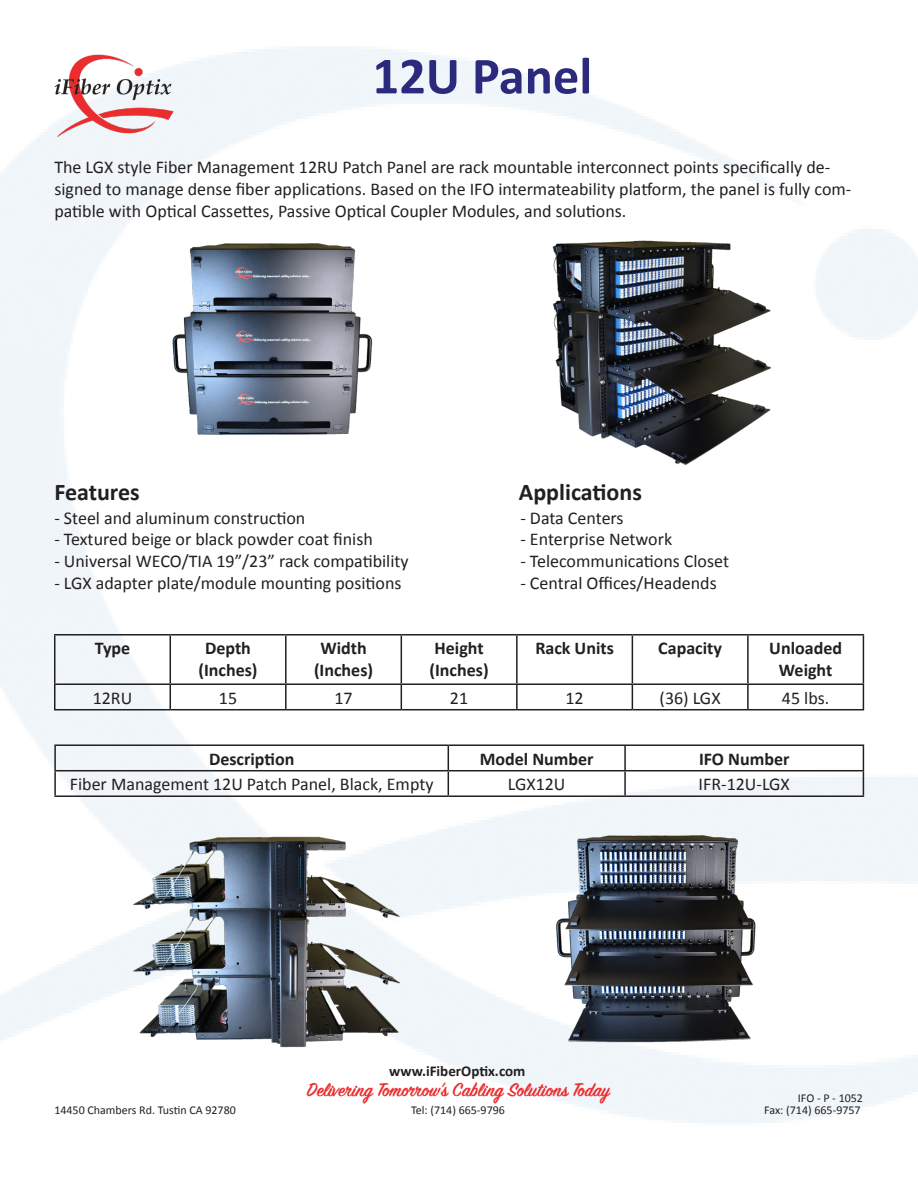
<style>
.page{position:relative;width:918px;height:1188px;background:#fff}
.page>*{position:absolute;margin:0;border:0;box-sizing:border-box;transform-origin:0 0}
.t1{font:700 52.5px "Calibri";color:#2c2a7c}
.t2{font:700 24px "Calibri";color:#231f20}
.t3{font:600 21px "Sign Painter House Script";color:#eb2d2e}
.t4{font:18px/21.6px "Calibri";color:#231f20}
.t5{font:700 18px/21.6px "Calibri";color:#231f20;text-align:center}
.t6{font:700 15px "Calibri";color:#231f20}
.t7{font:12px "Calibri";color:#231f20}
</style>
<div class="page">
<img style="left:54px;top:54px;width:136px;height:97px">
<img style="left:112px;top:230px;width:261px;height:206px">
<img style="left:539px;top:806px;width:301px;height:239px">
<hr style="left:54px;top:634px;width:116px;height:2px;background:#231f20">
<hr style="left:54px;top:636px;width:1px;height:47px;background:#231f20">
<hr style="left:170px;top:634px;width:116px;height:2px;background:#231f20">
<hr style="left:170px;top:636px;width:1px;height:47px;background:#231f20">
<hr style="left:286px;top:634px;width:115px;height:2px;background:#231f20">
<hr style="left:285px;top:636px;width:2px;height:47px;background:#231f20">
<hr style="left:401px;top:634px;width:116px;height:2px;background:#231f20">
<hr style="left:401px;top:636px;width:1px;height:47px;background:#231f20">
<hr style="left:517px;top:634px;width:115px;height:2px;background:#231f20">
<hr style="left:516px;top:636px;width:2px;height:47px;background:#231f20">
<hr style="left:632px;top:634px;width:116px;height:2px;background:#231f20">
<hr style="left:632px;top:636px;width:1px;height:47px;background:#231f20">
<hr style="left:748px;top:634px;width:116px;height:2px;background:#231f20">
<hr style="left:747px;top:636px;width:2px;height:47px;background:#231f20">
<hr style="left:863px;top:636px;width:1px;height:47px;background:#231f20">
<hr style="left:54px;top:683px;width:116px;height:2px;background:#231f20">
<svg style="left:54px;top:685px;width:1px;height:24px"></svg>
<hr style="left:170px;top:683px;width:116px;height:2px;background:#231f20">
<svg style="left:170px;top:685px;width:1px;height:24px"></svg>
<hr style="left:286px;top:683px;width:115px;height:2px;background:#231f20">
<hr style="left:285px;top:685px;width:2px;height:24px;background:#231f20">
<hr style="left:401px;top:683px;width:116px;height:2px;background:#231f20">
<svg style="left:401px;top:685px;width:1px;height:24px"></svg>
<hr style="left:517px;top:683px;width:115px;height:2px;background:#231f20">
<hr style="left:516px;top:685px;width:2px;height:24px;background:#231f20">
<hr style="left:632px;top:683px;width:116px;height:2px;background:#231f20">
<svg style="left:632px;top:685px;width:1px;height:24px"></svg>
<hr style="left:748px;top:683px;width:116px;height:2px;background:#231f20">
<hr style="left:747px;top:685px;width:2px;height:24px;background:#231f20">
<svg style="left:863px;top:685px;width:1px;height:24px"></svg>
<hr style="left:54px;top:709px;width:116px;height:1px;background:#231f20">
<hr style="left:170px;top:709px;width:116px;height:1px;background:#231f20">
<hr style="left:286px;top:709px;width:115px;height:1px;background:#231f20">
<hr style="left:401px;top:709px;width:116px;height:1px;background:#231f20">
<hr style="left:517px;top:709px;width:115px;height:1px;background:#231f20">
<hr style="left:632px;top:709px;width:116px;height:1px;background:#231f20">
<hr style="left:748px;top:709px;width:116px;height:1px;background:#231f20">
<hr style="left:54px;top:744px;width:394px;height:2px;background:#231f20">
<hr style="left:54px;top:746px;width:2px;height:24px;background:#231f20">
<hr style="left:448px;top:744px;width:177px;height:2px;background:#231f20">
<hr style="left:625px;top:744px;width:239px;height:2px;background:#231f20">
<hr style="left:624px;top:746px;width:2px;height:24px;background:#231f20">
<hr style="left:54px;top:770px;width:394px;height:1px;background:#231f20">
<hr style="left:54px;top:771px;width:2px;height:24px;background:#231f20">
<hr style="left:448px;top:770px;width:177px;height:1px;background:#231f20">
<svg style="left:448px;top:746px;width:1px;height:49px"></svg>
<hr style="left:625px;top:770px;width:239px;height:1px;background:#231f20">
<hr style="left:624px;top:771px;width:2px;height:24px;background:#231f20">
<svg style="left:863px;top:746px;width:1px;height:49px"></svg>
<hr style="left:54px;top:795px;width:394px;height:2px;background:#231f20">
<hr style="left:448px;top:795px;width:177px;height:2px;background:#231f20">
<hr style="left:625px;top:795px;width:239px;height:2px;background:#231f20">
<img style="left:552px;top:240px;width:220px;height:226px">
<img style="left:92px;top:811px;width:394px;height:261px">
<p class="t1" style="left:373px;top:42px;width:221px">12U Panel</p>
<p class="t4" style="left:54px;top:157px;width:799px">The LGX style Fiber Management 12RU Patch Panel are rack mountable interconnect points specifically de&shy;signed to manage dense fiber applications. Based on the IFO intermateability platform, the panel is fully com&shy;patible with Optical Cassettes, Passive Optical Coupler Modules, and solutions.</p>
<p class="t2" style="left:54px;top:477px;width:87px">Features</p>
<p class="t2" style="left:519px;top:477px;width:125px">Applications</p>
<p class="t4" style="left:54px;top:507px;width:253px">- Steel and aluminum construction</p>
<p class="t4" style="left:54px;top:529px;width:320px">- Textured beige or black powder coat finish</p>
<p class="t4" style="left:54px;top:550px;width:356px">- Universal WECO/TIA 19”/23” rack compatibility</p>
<p class="t4" style="left:54px;top:572px;width:349px">- LGX adapter plate/module mounting positions</p>
<p class="t4" style="left:520px;top:507px;width:105px">- Data Centers</p>
<p class="t4" style="left:520px;top:529px;width:153px">- Enterprise Network</p>
<p class="t4" style="left:520px;top:550px;width:210px">- Telecommunications Closet</p>
<p class="t4" style="left:520px;top:572px;width:198px">- Central Offices/Headends</p>
<p class="t5" style="left:95px;top:637px;width:37px">Type</p>
<p class="t5" style="left:205px;top:637px;width:47px">Depth</p>
<p class="t5" style="left:198px;top:659px;width:61px">(Inches)</p>
<p class="t5" style="left:320px;top:637px;width:48px">Width</p>
<p class="t5" style="left:314px;top:659px;width:61px">(Inches)</p>
<p class="t5" style="left:435px;top:637px;width:51px">Height</p>
<p class="t5" style="left:430px;top:659px;width:61px">(Inches)</p>
<p class="t5" style="left:535px;top:637px;width:80px">Rack Units</p>
<p class="t5" style="left:658px;top:637px;width:65px">Capacity</p>
<p class="t5" style="left:769px;top:637px;width:74px">Unloaded<br>Weight</p>
<p class="t4" style="left:93px;top:687px;width:41px">12RU</p>
<p class="t4" style="left:219px;top:687px;width:20px">15</p>
<p class="t4" style="left:334px;top:687px;width:20px">17</p>
<p class="t4" style="left:450px;top:687px;width:20px">21</p>
<p class="t4" style="left:565px;top:687px;width:20px">12</p>
<p class="t4" style="left:660px;top:687px;width:63px">(36) LGX</p>
<p class="t4" style="left:782px;top:687px;width:49px">45 lbs.</p>
<p class="t5" style="left:209px;top:748px;width:87px">Description</p>
<p class="t5" style="left:480px;top:748px;width:115px">Model Number</p>
<p class="t5" style="left:699px;top:748px;width:92px">IFO Number</p>
<p class="t4" style="left:70px;top:774px;width:365px">Fiber Management 12U Patch Panel, Black, Empty</p>
<p class="t4" style="left:508px;top:774px;width:59px">LGX12U</p>
<p class="t4" style="left:699px;top:774px;width:93px">IFR-12U-LGX</p>
<p class="t7" style="left:54px;top:1102px;width:183px">14450 Chambers Rd. Tustin CA 92780</p>
<p class="t6" style="left:389px;top:1062px;width:138px">www.iFiberOptix.com</p>
<p class="t7" style="left:411px;top:1102px;width:95px">Tel: (714) 665-9796</p>
<p class="t7" style="left:764px;top:1102px;width:98px">Fax: (714) 665-9757</p>
<p class="t3" style="left:307px;top:1077px;width:305px">Delivering Tomorrow’s Cabling Solutions Today</p>
<p class="t7" style="left:798px;top:1090px;width:67px">IFO - P - 1052</p>
</div>
